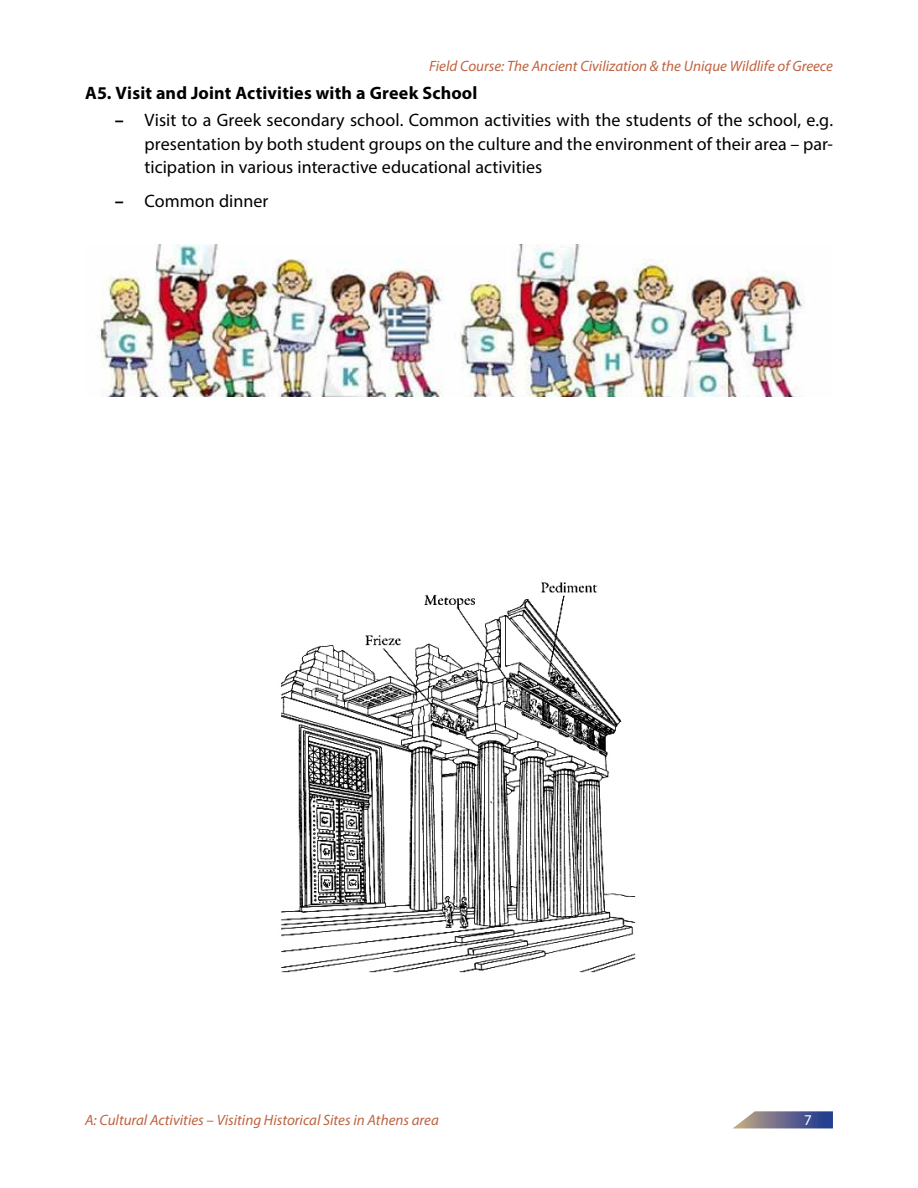
<style>
.page{position:relative;width:918px;height:1188px;background:#fff}
.page>*{position:absolute;margin:0;border:0;box-sizing:border-box;transform-origin:0 0}
.t1{font:18px/23.4px "Myriad Pro";letter-spacing:.005em;color:#000;text-align:justify}
.t2{font:700 18px "Myriad Pro";letter-spacing:.01em;color:#000}
.t3{font:italic 15px "Myriad Pro";color:#be6340}
.t4{font:15px "Myriad Pro";color:#fff}
.s1{font-weight:700}
</style>
<div class="page">
<svg style="left:733px;top:1111px;width:100px;height:17px;background:#787a99"></svg>
<img style="left:99px;top:244px;width:705px;height:153px">
<img style="left:281px;top:582px;width:355px;height:391px">
<p class="t3" style="left:429px;top:56px;width:405px">Field Course: The Ancient Civilization &amp; the Unique Wildlife of Greece</p>
<p class="t2" style="left:85px;top:81px;width:394px">A5. Visit and Joint Activities with a Greek School</p>
<p class="t1" style="left:145px;top:108px;width:690px;text-indent:-30px"><span class="s1">–</span> Visit to a Greek secondary school. Common activities with the students of the school, e.g. presentation by both student groups on the culture and the environment of their area – par&shy;ticipation in various interactive educational activities</p>
<p class="t1" style="left:115px;top:189px;width:155px"><span class="s1">–</span> Common dinner</p>
<p class="t3" style="left:85px;top:1111px;width:355px">A: Cultural Activities – Visiting Historical Sites in Athens area</p>
<p class="t4" style="left:804px;top:1111px;width:9px">7</p>
</div>
